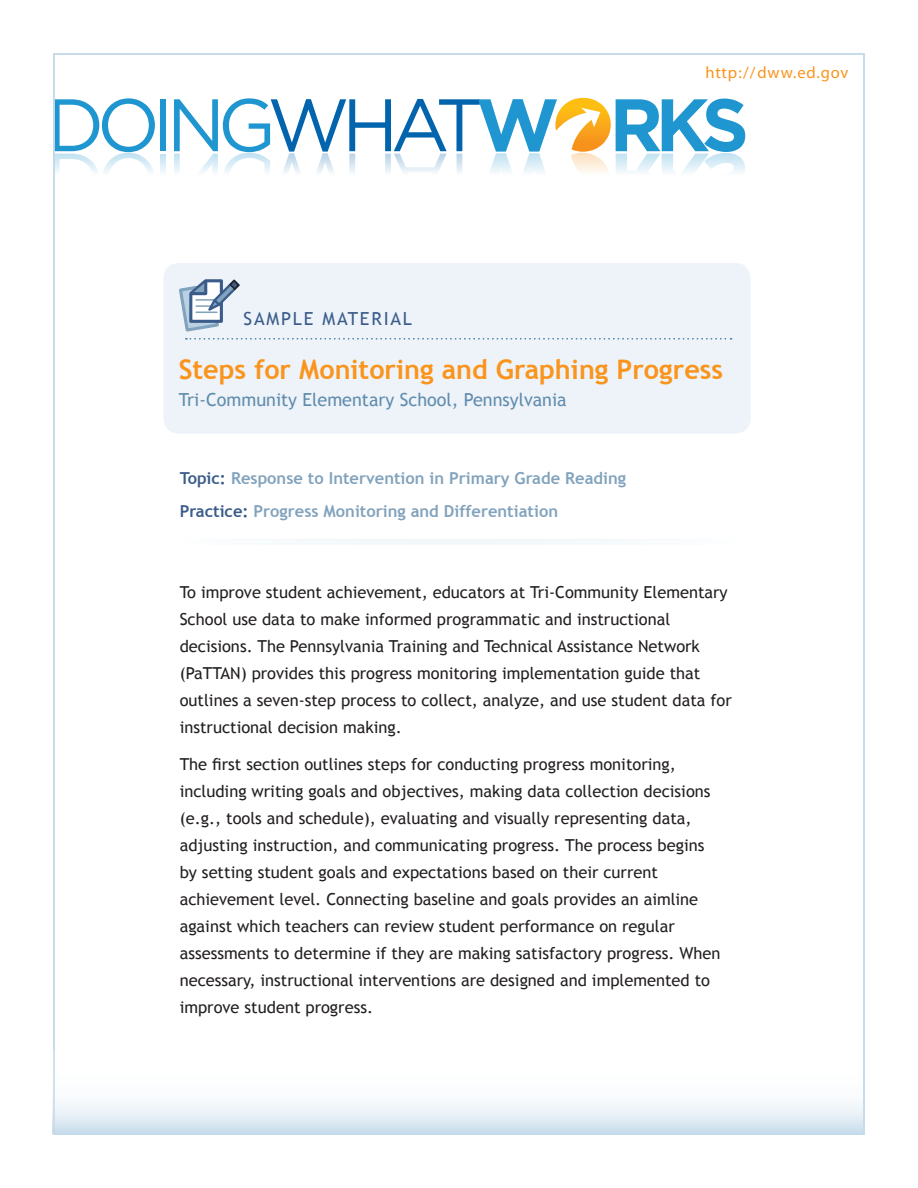
<style>
.page{position:relative;width:918px;height:1188px;background:#fff}
.page>*{position:absolute;margin:0;border:0;box-sizing:border-box;transform-origin:0 0}
.Location{font:700 27px "Trebuchet MS";color:#fa941c}
.Location-2{font:18px "Trebuchet MS";color:#618cad}
.t1{font:18px "Trebuchet MS";letter-spacing:.1em;color:#3b5c8a}
.Main_Text{font:16.5px/27px "Trebuchet MS";color:#231f20}
.t2{font:700 16.5px "Trebuchet MS";color:#82a3bd}
.t3{font:16.5px "Myriad Pro";letter-spacing:.05em;color:#fa941c}
.s1{color:#3b5c8a}
</style>
<div class="page">
<div style="left:164px;top:263px;width:587px;height:171px;background:#edf3f8;border-radius:15px"></div>
<div style="left:160px;top:99px;width:6px;height:52px;background:#2096d0"></div>
<svg style="left:56px;top:98px;width:99px;height:75px"></svg>
<svg style="left:160px;top:154px;width:6px;height:19px"></svg>
<svg style="left:174px;top:98px;width:571px;height:75px"></svg>
<svg style="left:56px;top:1102px;width:806px;height:30px"></svg>
<svg style="left:179px;top:279px;width:553px;height:60px"></svg>
<div style="left:175px;top:539px;width:565px;height:6px;border:2px solid #fff"></div>
<p class="t3" style="left:705px;top:62px;width:145px">http://dww.ed.gov</p>
<p class="t1" style="left:244px;top:308px;width:170px">Sample material</p>
<p class="Location" style="left:179px;top:353px;width:546px">Steps for Monitoring and Graphing Progress</p>
<p class="Location-2" style="left:179px;top:389px;width:389px">Tri-Community Elementary School, Pennsylvania</p>
<p class="t2" style="left:180px;top:468px;width:448px"><span class="s1">Topic:</span> Response to Intervention in Primary Grade Reading</p>
<p class="t2" style="left:180px;top:501px;width:380px"><span class="s1">Practice:</span> Progress Monitoring and Differentiation</p>
<p class="Main_Text" style="left:180px;top:579px;width:554px">To improve student achievement, educators at Tri-Community Elementary School use data to make informed programmatic and instructional decisions. The Pennsylvania Training and Technical Assistance Network (PaTTAN) provides this progress monitoring implementation guide that outlines a seven-step process to collect, analyze, and use student data for instructional decision making.</p>
<p class="Main_Text" style="left:180px;top:751px;width:542px">The first section outlines steps for conducting progress monitoring, including writing goals and objectives, making data collection decisions (e.g., tools and schedule), evaluating and visually representing data, adjusting instruction, and communicating progress. The process begins by setting student goals and expectations based on their current achievement level. Connecting baseline and goals provides an aimline against which teachers can review student performance on regular assessments to determine if they are making satisfactory progress. When necessary, instructional interventions are designed and implemented to improve student progress.</p>
</div>
